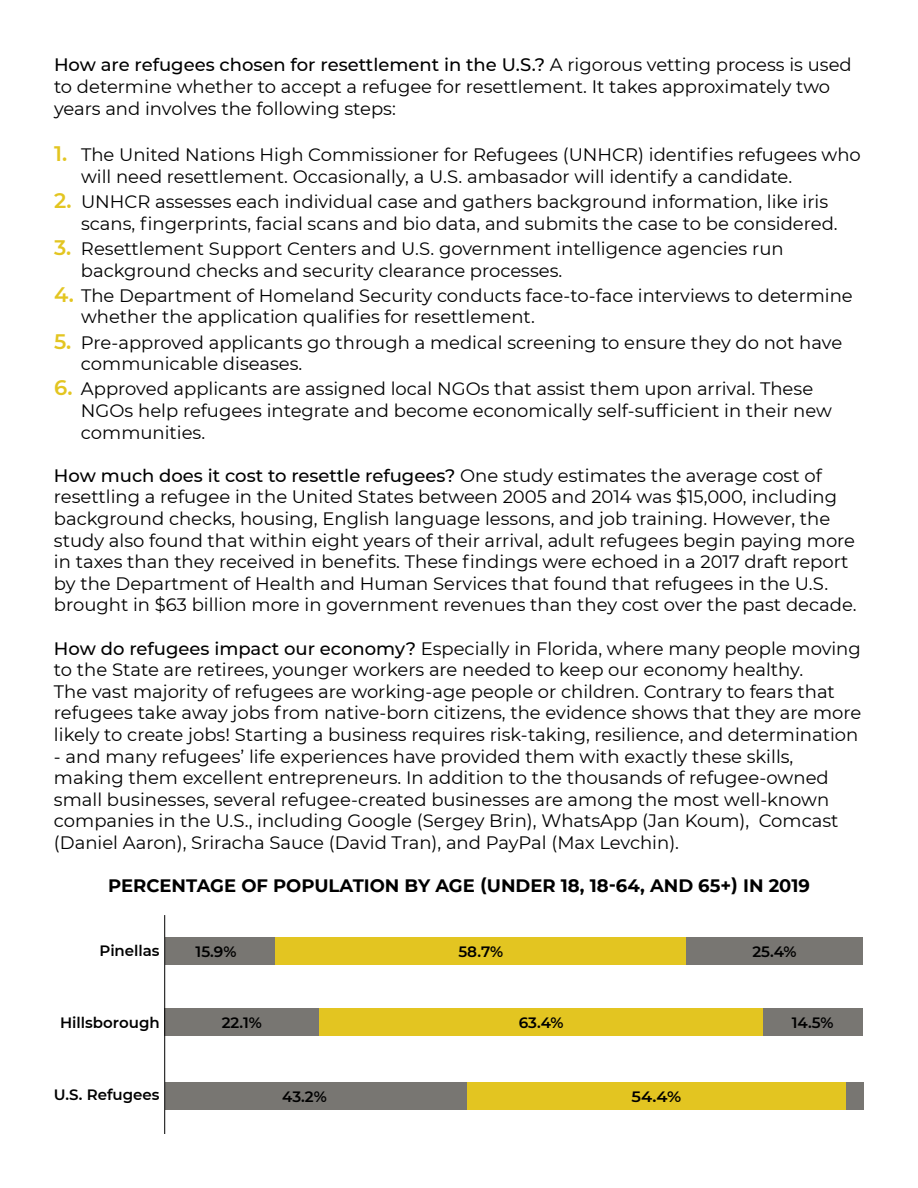
<style>
.page{position:relative;width:918px;height:1188px;background:#fff}
.page>*{position:absolute;margin:0;border:0;box-sizing:border-box;transform-origin:0 0}
.t1{font:18px/21.6px "Montserrat";color:#000}
.t2{font:700 18px "Montserrat";color:#000}
.t3{font:600 15px "Montserrat";color:#000}
.t4{font:600 15px "Montserrat";color:#000;scale:1.09 1}
.s1{font-weight:500}
.s2{font-weight:600;font-size:21px;color:#e3c521}
</style>
<div class="page">
<div style="left:846px;top:1082px;width:18px;height:28px;background:#787672"></div>
<div style="left:165px;top:938px;width:111px;height:27px;background:#787672"></div>
<div style="left:686px;top:938px;width:177px;height:27px;background:#787672"></div>
<div style="left:276px;top:938px;width:410px;height:27px;background:#e3c521"></div>
<div style="left:467px;top:1082px;width:379px;height:28px;background:#e3c521"></div>
<div style="left:763px;top:1008px;width:100px;height:28px;background:#787672"></div>
<div style="left:319px;top:1008px;width:444px;height:28px;background:#e3c521"></div>
<div style="left:165px;top:1008px;width:154px;height:28px;background:#787672"></div>
<div style="left:165px;top:1082px;width:302px;height:28px;background:#787672"></div>
<hr style="left:164px;top:915px;width:1px;height:219px;background:#000">
<p class="t1" style="left:54px;top:54px;width:799px"><span class="s1">How are refugees chosen for resettlement in the U.S.?</span> A rigorous vetting process is used to determine whether to accept a refugee for resettlement. It takes approximately two years and involves the following steps:</p>
<p class="t1" style="left:81px;top:144px;width:781px;text-indent:-27px"><span class="s2">1.</span> The United Nations High Commissioner for Refugees (UNHCR) identifies refugees who will need resettlement. Occasionally, a U.S. ambasador will identify a candidate.</p>
<p class="t1" style="left:81px;top:190px;width:758px;text-indent:-27px"><span class="s2">2.</span> UNHCR assesses each individual case and gathers background information, like iris scans, fingerprints, facial scans and bio data, and submits the case to be considered.</p>
<p class="t1" style="left:81px;top:237px;width:704px;text-indent:-27px"><span class="s2">3.</span> Resettlement Support Centers and U.S. government intelligence agencies run background checks and security clearance processes.</p>
<p class="t1" style="left:81px;top:284px;width:773px;text-indent:-27px"><span class="s2">4.</span> The Department of Homeland Security conducts face-to-face interviews to determine whether the application qualifies for resettlement.</p>
<p class="t1" style="left:81px;top:331px;width:763px;text-indent:-27px"><span class="s2">5.</span> Pre-approved applicants go through a medical screening to ensure they do not have communicable diseases.</p>
<p class="t1" style="left:81px;top:378px;width:752px;text-indent:-27px"><span class="s2">6.</span> Approved applicants are assigned local NGOs that assist them upon arrival. These<br>NGOs help refugees integrate and become economically self-sufficient in their new communities.</p>
<p class="t1" style="left:54px;top:464px;width:804px"><span class="s1">How much does it cost to resettle refugees?</span> One study estimates the average cost of resettling a refugee in the United States between 2005 and 2014 was $15,000, including background checks, housing, English language lessons, and job training. However, the study also found that within eight years of their arrival, adult refugees begin paying more in taxes than they received in benefits. These findings were echoed in a 2017 draft report by the Department of Health and Human Services that found that refugees in the U.S. brought in $63 billion more in government revenues than they cost over the past decade.</p>
<p class="t1" style="left:54px;top:637px;width:809px"><span class="s1">How do refugees impact our economy?</span> Especially in Florida, where many people moving to the State are retirees, younger workers are needed to keep our economy healthy.<br>The vast majority of refugees are working-age people or children. Contrary to fears that refugees take away jobs from native-born citizens, the evidence shows that they are more likely to create jobs! Starting a business requires risk-taking, resilience, and determination</p>
<p class="t1" style="left:54px;top:745px;width:786px">- and many refugees’ life experiences have provided them with exactly these skills, making them excellent entrepreneurs. In addition to the thousands of refugee-owned small businesses, several refugee-created businesses are among the most well-known companies in the U.S., including Google (Sergey Brin), WhatsApp (Jan Koum), Comcast (Daniel Aaron), Sriracha Sauce (David Tran), and PayPal (Max Levchin).</p>
<p class="t2" style="left:108px;top:873px;width:703px">PERCENTAGE OF POPULATION BY AGE (UNDER 18, 18-64, AND 65+) IN 2019</p>
<p class="t3" style="left:99px;top:940px;width:62px">Pinellas</p>
<p class="t3" style="left:196px;top:941px;width:42px">15.9%</p>
<p class="t3" style="left:458px;top:941px;width:46px">58.7%</p>
<p class="t3" style="left:752px;top:941px;width:46px">25.4%</p>
<p class="t3" style="left:60px;top:1012px;width:101px">Hillsborough</p>
<p class="t3" style="left:222px;top:1012px;width:42px">22.1%</p>
<p class="t3" style="left:519px;top:1012px;width:46px">63.4%</p>
<p class="t3" style="left:792px;top:1012px;width:43px">14.5%</p>
<p class="t3" style="left:54px;top:1084px;width:107px">U.S. Refugees</p>
<p class="t3" style="left:282px;top:1086px;width:46px">43.2%</p>
<p class="t4" style="left:632px;top:1086px;width:47px">54.4%</p>
</div>
